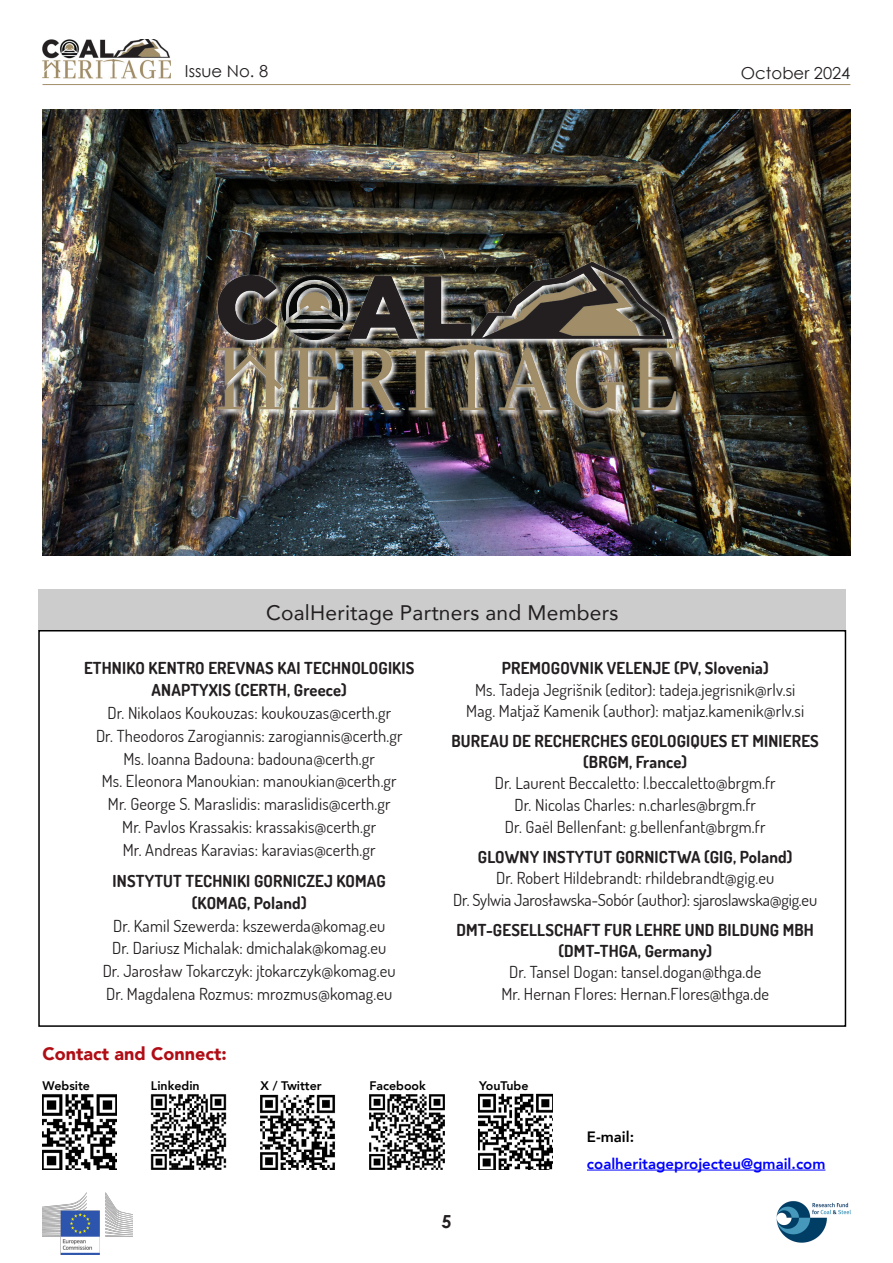
<style>
.page{position:relative;width:893px;height:1263px;background:#fff}
.page>*{position:absolute;margin:0;border:0;box-sizing:border-box;transform-origin:0 0}
.PODNASLOV{font:21px "Avenir";letter-spacing:.01em;color:#231f20}
.BODY_10{font:900 18px "Avenir";color:#b00d15}
.t1{font:700 18px "Century Gothic";color:#231f20}
.PODNASLOV-2{font:16.5px "Dosis";letter-spacing:.01em;color:#231f20}
.PODNASLOV-3{font:700 16.5px/22px "Dosis";letter-spacing:.01em;color:#231f20;text-align:center}
.PODNASLOV-4{font:16.5px "Dosis";letter-spacing:-.01em;color:#231f20}
.PODNASLOV-5{font:16.5px "Century Gothic";color:#231f20}
.PODNASLOV-6{font:800 15px "Avenir";color:#00f}
.PODNASLOV-7{font:800 15px "Avenir";color:#000}
.PODNASLOV-8{font:800 12.45px "Avenir";color:#000}
</style>
<div class="page">
<img style="left:776px;top:1201px;width:75px;height:42px">
<img style="left:43px;top:1192px;width:89px;height:62px">
<img style="left:43px;top:109px;width:807px;height:447px">
<hr style="left:43px;top:84px;width:807px;height:1px;background:#a18e69">
<img style="left:43px;top:39px;width:128px;height:40px">
<div style="left:38px;top:589px;width:808px;height:42px;background:#ccc"></div>
<div style="left:38px;top:630px;width:808px;height:397px;border:2px solid #000"></div>
<img style="left:261px;top:1094px;width:74px;height:75px">
<img style="left:369px;top:1094px;width:75px;height:75px">
<hr style="left:587px;top:1170px;width:238px;height:1px;background:#00f">
<img style="left:43px;top:1094px;width:74px;height:75px">
<img style="left:479px;top:1093px;width:74px;height:76px">
<img style="left:151px;top:1094px;width:75px;height:75px">
<img style="left:213px;top:259px;width:467px;height:162px">
<p class="PODNASLOV-5" style="left:185px;top:60px;width:85px">Issue No. 8</p>
<p class="PODNASLOV-5" style="left:741px;top:61px;width:111px">October 2024</p>
<p class="PODNASLOV" style="left:266px;top:596px;width:354px">CoalHeritage Partners and Members</p>
<p class="PODNASLOV-3" style="left:84px;top:656px;width:332px">ETHNIKO KENTRO EREVNAS KAI TECHNOLOGIKIS<br>ANAPTYXIS (CERTH, Greece)</p>
<p class="PODNASLOV-2" style="left:107px;top:702px;width:285px">Dr. Nikolaos Koukouzas: koukouzas@certh.gr</p>
<p class="PODNASLOV-2" style="left:96px;top:725px;width:308px">Dr. Theodoros Zarogiannis: zarogiannis@certh.gr</p>
<p class="PODNASLOV-2" style="left:123px;top:748px;width:253px">Ms. Ioanna Badouna: badouna@certh.gr</p>
<p class="PODNASLOV-2" style="left:102px;top:770px;width:296px">Ms. Eleonora Manoukian: manoukian@certh.gr</p>
<p class="PODNASLOV-2" style="left:108px;top:793px;width:284px">Mr. George S. Maraslidis: maraslidis@certh.gr</p>
<p class="PODNASLOV-2" style="left:122px;top:816px;width:255px">Mr. Pavlos Krassakis: krassakis@certh.gr</p>
<p class="PODNASLOV-2" style="left:123px;top:839px;width:254px">Mr. Andreas Karavias: karavias@certh.gr</p>
<p class="PODNASLOV-3" style="left:113px;top:870px;width:275px">INSTYTUT TECHNIKI GORNICZEJ KOMAG (KOMAG, Poland)</p>
<p class="PODNASLOV-2" style="left:113px;top:915px;width:274px">Dr. Kamil Szewerda: kszewerda@komag.eu</p>
<p class="PODNASLOV-2" style="left:112px;top:937px;width:276px">Dr. Dariusz Michalak: dmichalak@komag.eu</p>
<p class="PODNASLOV-2" style="left:103px;top:960px;width:295px">Dr. Jarosław Tokarczyk: jtokarczyk@komag.eu</p>
<p class="PODNASLOV-2" style="left:106px;top:983px;width:288px">Dr. Magdalena Rozmus: mrozmus@komag.eu</p>
<p class="PODNASLOV-3" style="left:502px;top:656px;width:268px">PREMOGOVNIK VELENJE (PV, Slovenia)</p>
<p class="PODNASLOV-2" style="left:475px;top:679px;width:322px">Ms. Tadeja Jegrišnik (editor): tadeja.jegrisnik@rlv.si</p>
<p class="PODNASLOV-2" style="left:466px;top:700px;width:339px">Mag. Matjaž Kamenik (author): matjaz.kamenik@rlv.si</p>
<p class="PODNASLOV-3" style="left:452px;top:730px;width:369px;line-height:20.7px">BUREAU DE RECHERCHES GEOLOGIQUES ET MINIERES (BRGM, France)</p>
<p class="PODNASLOV-2" style="left:495px;top:773px;width:282px">Dr. Laurent Beccaletto: l.beccaletto@brgm.fr</p>
<p class="PODNASLOV-2" style="left:514px;top:794px;width:243px">Dr. Nicolas Charles: n.charles@brgm.fr</p>
<p class="PODNASLOV-2" style="left:505px;top:816px;width:262px">Dr. Gaël Bellenfant: g.bellenfant@brgm.fr</p>
<p class="PODNASLOV-3" style="left:478px;top:845px;width:316px">GLOWNY INSTYTUT GORNICTWA (GIG, Poland)</p>
<p class="PODNASLOV-2" style="left:496px;top:867px;width:280px">Dr. Robert Hildebrandt: rhildebrandt@gig.eu</p>
<p class="PODNASLOV-4" style="left:453px;top:889px;width:365px">Dr. Sylwia Jarosławska-Sobór (author): sjaroslawska@gig.eu</p>
<p class="PODNASLOV-3" style="left:457px;top:919px;width:359px;line-height:20.7px">DMT-GESELLSCHAFT FUR LEHRE UND BILDUNG MBH (DMT-THGA, Germany)</p>
<p class="PODNASLOV-2" style="left:509px;top:961px;width:254px">Dr. Tansel Dogan: tansel.dogan@thga.de</p>
<p class="PODNASLOV-2" style="left:501px;top:983px;width:269px">Mr. Hernan Flores: Hernan.Flores@thga.de</p>
<p class="BODY_10" style="left:43px;top:1038px;width:186px">Contact and Connect:</p>
<p class="PODNASLOV-8" style="left:43px;top:1076px;width:49px">Website</p>
<p class="PODNASLOV-8" style="left:151px;top:1076px;width:50px">Linkedin</p>
<p class="PODNASLOV-8" style="left:479px;top:1076px;width:51px">YouTube</p>
<p class="PODNASLOV-8" style="left:261px;top:1076px;width:63px">X / Twitter</p>
<p class="PODNASLOV-8" style="left:369px;top:1076px;width:58px">Facebook</p>
<p class="t1" style="left:441px;top:1207px;width:12px">5</p>
<p class="PODNASLOV-7" style="left:587px;top:1125px;width:49px">E-mail:</p>
<p class="PODNASLOV-6" style="left:587px;top:1152px;width:240px">coalheritageprojecteu@gmail.com</p>
</div>
